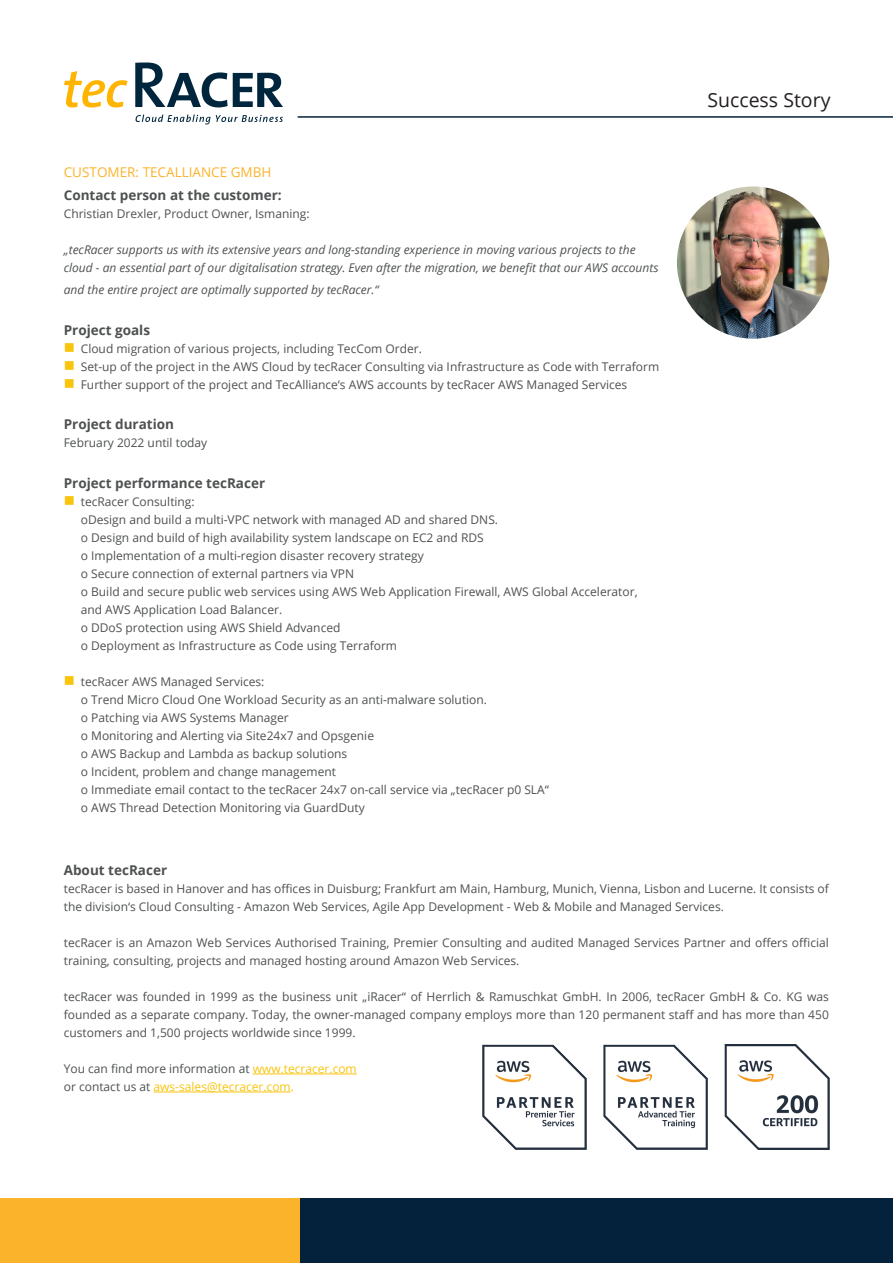
<style>
.page{position:relative;width:893px;height:1263px;background:#fff}
.page>*{position:absolute;margin:0;border:0;box-sizing:border-box;transform-origin:0 0}
.t1{font:19.5px "Open Sans";color:#231f20}
.Copy{font:700 13.5px "Open Sans";color:#4e5051}
.Copy-2{font:13.5px "Open Sans";color:#fcb32c}
.Copy-3{font:12px/18px "Open Sans";color:#4e5051}
.Copy-4{font:italic 12px/18px "Open Sans";color:#4e5051}
.Copy-5{font:12px "Open Sans";color:#f9c40c}
.s1{color:#f9c40c}
.s2{color:#4e5051}
</style>
<div class="page">
<svg style="left:64px;top:71px;width:64px;height:37px"></svg>
<svg style="left:135px;top:63px;width:148px;height:44px"></svg>
<svg style="left:136px;top:115px;width:147px;height:9px"></svg>
<div style="left:0;top:1198px;width:301px;height:65px;background:#fcb32c"></div>
<div style="left:301px;top:1198px;width:592px;height:65px;background:#04223b"></div>
<hr style="left:298px;top:116px;width:595px;height:2px;background:#04223b">
<hr style="left:253px;top:1074px;width:104px;height:1px;background:#f9c40c">
<hr style="left:154px;top:1092px;width:137px;height:1px;background:#f9c40c">
<img style="left:482px;top:1044px;width:347px;height:105px">
<img style="left:677px;top:186px;width:152px;height:153px;border-radius:76px">
<p class="Copy-2" style="left:64px;top:163px;width:209px">CUSTOMER: TECALLIANCE GMBH</p>
<p class="Copy" style="left:64px;top:186px;width:219px">Contact person at the customer:</p>
<p class="Copy-3" style="left:64px;top:204px;width:247px">Christian Drexler, Product Owner, Ismaning:</p>
<p class="Copy-4" style="left:64px;top:240px;width:596px">„tecRacer supports us with its extensive years and long-standing experience in moving various projects to the cloud - an essential part of our digitalisation strategy. Even after the migration, we benefit that our AWS accounts</p>
<p class="Copy-4" style="left:64px;top:281px;width:317px">and the entire project are optimally supported by tecRacer.“</p>
<p class="Copy" style="left:64px;top:321px;width:88px">Project goals</p>
<p class="Copy-3" style="left:81px;top:339px;width:343px">Cloud migration of various projects, including TecCom Order.</p>
<p class="Copy-3" style="left:81px;top:357px;width:580px">Set-up of the project in the AWS Cloud by tecRacer Consulting via Infrastructure as Code with Terraform</p>
<p class="Copy-3" style="left:81px;top:375px;width:548px">Further support of the project and TecAlliance‘s AWS accounts by tecRacer AWS Managed Services</p>
<p class="Copy" style="left:64px;top:415px;width:112px">Project duration</p>
<p class="Copy-3" style="left:64px;top:434px;width:145px">February 2022 until today</p>
<p class="Copy" style="left:64px;top:474px;width:203px">Project performance tecRacer</p>
<p class="Copy-3" style="left:81px;top:492px;width:558px">tecRacer Consulting:<br>oDesign and build a multi-VPC network with managed AD and shared DNS.<br>o Design and build of high availability system landscape on EC2 and RDS<br>o Implementation of a multi-region disaster recovery strategy<br>o Secure connection of external partners via VPN<br>o Build and secure public web services using AWS Web Application Firewall, AWS Global Accelerator, and AWS Application Load Balancer.<br>o DDoS protection using AWS Shield Advanced<br>o Deployment as Infrastructure as Code using Terraform</p>
<p class="Copy-3" style="left:81px;top:672px;width:470px">tecRacer AWS Managed Services:<br>o Trend Micro Cloud One Workload Security as an anti-malware solution.<br>o Patching via AWS Systems Manager<br>o Monitoring and Alerting via Site24x7 and Opsgenie<br>o AWS Backup and Lambda as backup solutions<br>o Incident, problem and change management<br>o Immediate email contact to the tecRacer 24x7 on-call service via „tecRacer p0 SLA“ o AWS Thread Detection Monitoring via GuardDuty</p>
<h1 class="t1" style="left:707px;top:87px;width:125px">Success Story</h1>
<p class="Copy" style="left:64px;top:861px;width:105px">About tecRacer</p>
<p class="Copy-3" style="left:64px;top:879px;width:767px">tecRacer is based in Hanover and has offices in Duisburg; Frankfurt am Main, Hamburg, Munich, Vienna, Lisbon and Lucerne. It consists of the division‘s Cloud Consulting - Amazon Web Services, Agile App Development - Web &amp; Mobile and Managed Services.</p>
<p class="Copy-3" style="left:64px;top:933px;width:766px">tecRacer is an Amazon Web Services Authorised Training, Premier Consulting and audited Managed Services Partner and offers official training, consulting, projects and managed hosting around Amazon Web Services.</p>
<p class="Copy-3" style="left:64px;top:987px;width:767px;text-align:justify">tecRacer was founded in 1999 as the business unit „iRacer“ of Herrlich &amp; Ramuschkat GmbH. In 2006, tecRacer GmbH &amp; Co. KG was founded as a separate company. Today, the owner-managed company employs more than 120 permanent staff and has more than 450 customers and 1,500 projects worldwide since 1999.</p>
<p class="Copy-3" style="left:64px;top:1059px;width:294px">You can find more information at <span class="s1">www.tecracer.com</span></p>
<p class="Copy-5" style="left:64px;top:1078px;width:232px"><span class="s2">or contact us at</span> aws-sales@tecracer.com.</p>
</div>
